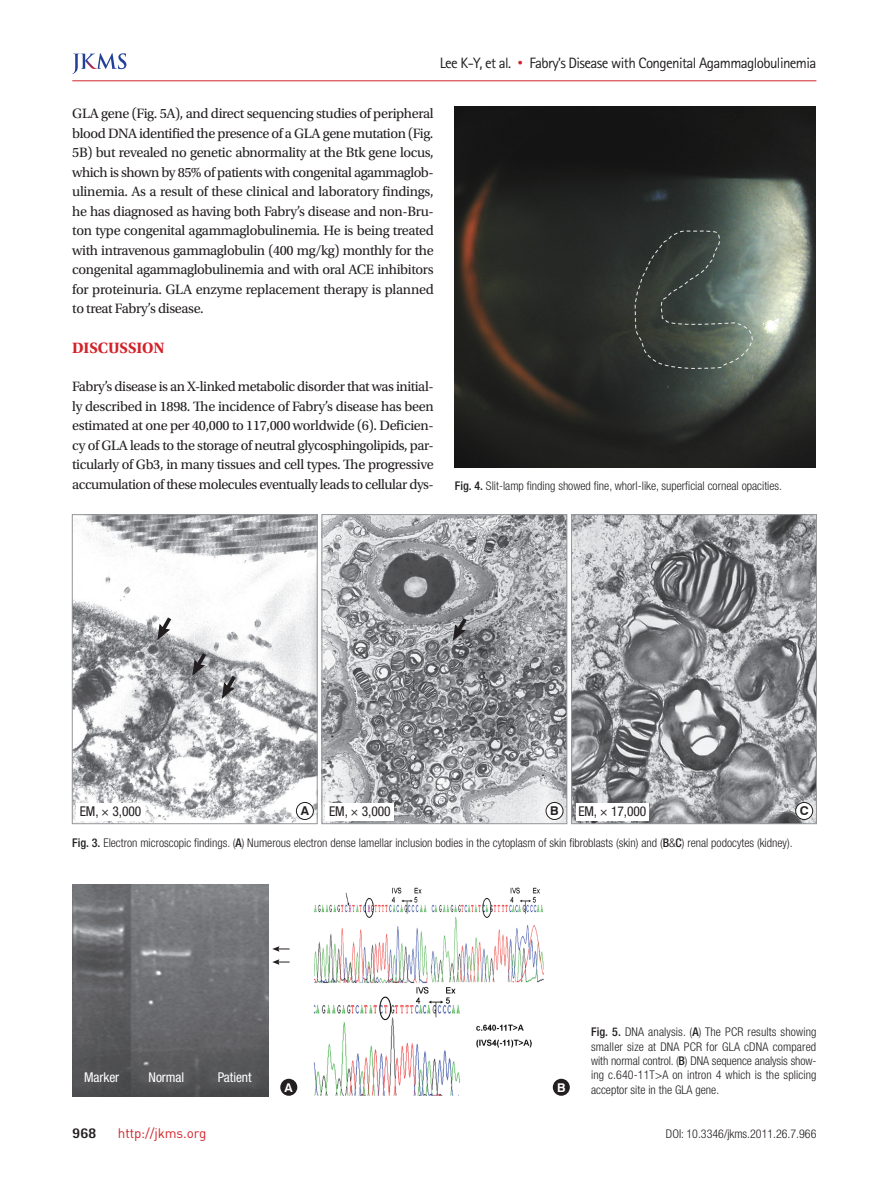
<style>
.page{position:relative;width:893px;height:1191px;background:#fff}
.page>*{position:absolute;margin:0;border:0;box-sizing:border-box;transform-origin:0 0}
.본문-대제목{font:700 15.75px "Utopia Std";letter-spacing:-.01em;color:#d1232a}
.하시라{font:15px "Rotis Sans Serif Std";letter-spacing:-.04em;color:#231f20}
.t1{font:800 15px "Rotis Sans Serif Std";color:#231f20}
.본문{font:14.25px/19.5px "Utopia Std";letter-spacing:-.035em;color:#231f20;text-align:justify}
.그림_지문_9pt{font:condensed 13.5px "Helvetica Neue LT Std";letter-spacing:-.005em;color:#231f20}
.그림_지문_9pt-2{font:condensed 13.5px "Helvetica Neue LT Std";letter-spacing:-.005em;color:#fff}
.t2{font:13.5px "Dinreg";letter-spacing:-.01em;color:#d1232a}
.t3{font:700 12.15px "Swiss 721 BT";color:#231f20}
.t4{font:700 12.15px "Swiss 721 BT";color:#fff}
.표_그림_캡션{font:300 condensed 12px/14.4px "Helvetica Neue LT Std";color:#231f20;text-align:justify}
.s1{font-family:"Dotum";color:#d1232a}
.s2{font-weight:500}
</style>
<div class="page">
<hr style="left:72px;top:80px;width:744px;height:1px;background:#d1232a">
<svg style="left:72px;top:53px;width:54px;height:21px"></svg>
<img style="left:74px;top:516px;width:241px;height:306px">
<div style="left:72px;top:514px;width:245px;height:310px;border:1px solid #939598"></div>
<div style="left:296px;top:802px;width:17px;height:17px;background:#fff;border-radius:50%"></div>
<div style="left:296px;top:802px;width:18px;height:17px;border:1px solid #231f20;border-radius:50%"></div>
<img style="left:573px;top:516px;width:242px;height:306px">
<div style="left:571px;top:514px;width:246px;height:310px;border:1px solid #939598"></div>
<div style="left:796px;top:802px;width:17px;height:17px;background:#fff;border-radius:50%"></div>
<div style="left:795px;top:802px;width:18px;height:17px;border:1px solid #231f20;border-radius:50%"></div>
<img style="left:324px;top:516px;width:241px;height:306px">
<div style="left:322px;top:514px;width:245px;height:310px;border:1px solid #939598"></div>
<div style="left:546px;top:802px;width:17px;height:17px;background:#fff;border-radius:50%"></div>
<div style="left:546px;top:802px;width:17px;height:17px;border:1px solid #231f20;border-radius:50%"></div>
<svg style="left:156px;top:613px;width:19px;height:27px"></svg>
<svg style="left:221px;top:671px;width:18px;height:28px"></svg>
<svg style="left:191px;top:649px;width:19px;height:27px"></svg>
<svg style="left:452px;top:614px;width:18px;height:27px"></svg>
<img style="left:455px;top:106px;width:361px;height:361px">
<img style="left:72px;top:884px;width:196px;height:212px">
<img style="left:313px;top:887px;width:231px;height:209px">
<div style="left:280px;top:1078px;width:17px;height:17px;background:#231f20;border-radius:50%"></div>
<div style="left:553px;top:1078px;width:17px;height:17px;background:#231f20;border-radius:50%"></div>
<div style="left:77px;top:802px;width:68px;height:18px;background:#fff"></div>
<div style="left:326px;top:802px;width:68px;height:18px;background:#fff"></div>
<div style="left:576px;top:802px;width:72px;height:18px;background:#fff"></div>
<svg style="left:272px;top:946px;width:18px;height:5px"></svg>
<svg style="left:272px;top:959px;width:18px;height:5px"></svg>
<p class="하시라" style="left:440px;top:54px;width:378px">Lee K-Y, et al. <span class="s1">•</span> Fabry’s Disease with Congenital Agammaglobulinemia</p>
<p class="본문" style="left:72px;top:104px;width:363px">GLA gene (Fig. 5A), and direct sequencing studies of peripheral blood DNA identified the presence of a GLA gene mutation (Fig.<br>5B) but revealed no genetic abnormality at the Btk gene locus, which is shown by 85% of patients with congenital agammaglob&shy;ulinemia. As a result of these clinical and laboratory findings, he has diagnosed as having both Fabry’s disease and non-Bru&shy;ton type congenital agammaglobulinemia. He is being treated with intravenous gammaglobulin (400 mg/kg) monthly for the congenital agammaglobulinemia and with oral ACE inhibitors for proteinuria. GLA enzyme replacement therapy is planned to treat Fabry’s disease.</p>
<p class="본문-대제목" style="left:72px;top:339px;width:94px">DISCUSSION</p>
<p class="본문" style="left:72px;top:377px;width:363px">Fabry’s disease is an X-linked metabolic disorder that was initial&shy;ly described in 1898. The incidence of Fabry’s disease has been estimated at one per 40,000 to 117,000 worldwide (6). Deficien&shy;cy of GLA leads to the storage of neutral glycosphingolipids, par&shy;ticularly of Gb3, in many tissues and cell types. The progressive accumulation of these molecules eventually leads to cellular dys-</p>
<p class="표_그림_캡션" style="left:455px;top:478px;width:329px"><span class="s2">Fig. 4.</span> Slit-lamp finding showed fine, whorl-like, superficial corneal opacities.</p>
<p class="t3" style="left:301px;top:803px;width:10px">A</p>
<p class="t3" style="left:550px;top:803px;width:10px">B</p>
<p class="t3" style="left:800px;top:803px;width:10px">C</p>
<p class="표_그림_캡션" style="left:72px;top:835px;width:722px"><span class="s2">Fig. 3.</span> Electron microscopic findings. (<span class="s2">A</span>) Numerous electron dense lamellar inclusion bodies in the cytoplasm of skin fibroblasts (skin) and (<span class="s2">B</span>&amp;<span class="s2">C</span>) renal podocytes (kidney).</p>
<p class="그림_지문_9pt" style="left:80px;top:803px;width:63px">EM, × 3,000</p>
<p class="그림_지문_9pt" style="left:329px;top:803px;width:63px">EM, × 3,000</p>
<p class="그림_지문_9pt" style="left:578px;top:803px;width:69px">EM, × 17,000</p>
<p class="그림_지문_9pt-2" style="left:84px;top:1069px;width:37px">Marker</p>
<p class="그림_지문_9pt-2" style="left:149px;top:1069px;width:37px">Normal</p>
<p class="그림_지문_9pt-2" style="left:218px;top:1069px;width:35px">Patient</p>
<p class="t4" style="left:285px;top:1079px;width:10px">A</p>
<p class="t4" style="left:557px;top:1079px;width:10px">B</p>
<p class="표_그림_캡션" style="left:591px;top:1024px;width:227px"><span class="s2">Fig. 5.</span> DNA analysis. (<span class="s2">A</span>) The PCR results showing smaller size at DNA PCR for GLA cDNA compared with normal control. (<span class="s2">B</span>) DNA sequence analysis show&shy;ing c.640-11T&gt;A on intron 4 which is the splicing acceptor site in the GLA gene.</p>
<p class="t1" style="left:72px;top:1123px;width:26px">968</p>
<p class="t2" style="left:118px;top:1124px;width:90px">http://jkms.org</p>
<p class="표_그림_캡션" style="left:666px;top:1126px;width:152px">DOI: 10.3346/jkms.2011.26.7.966</p>
</div>
